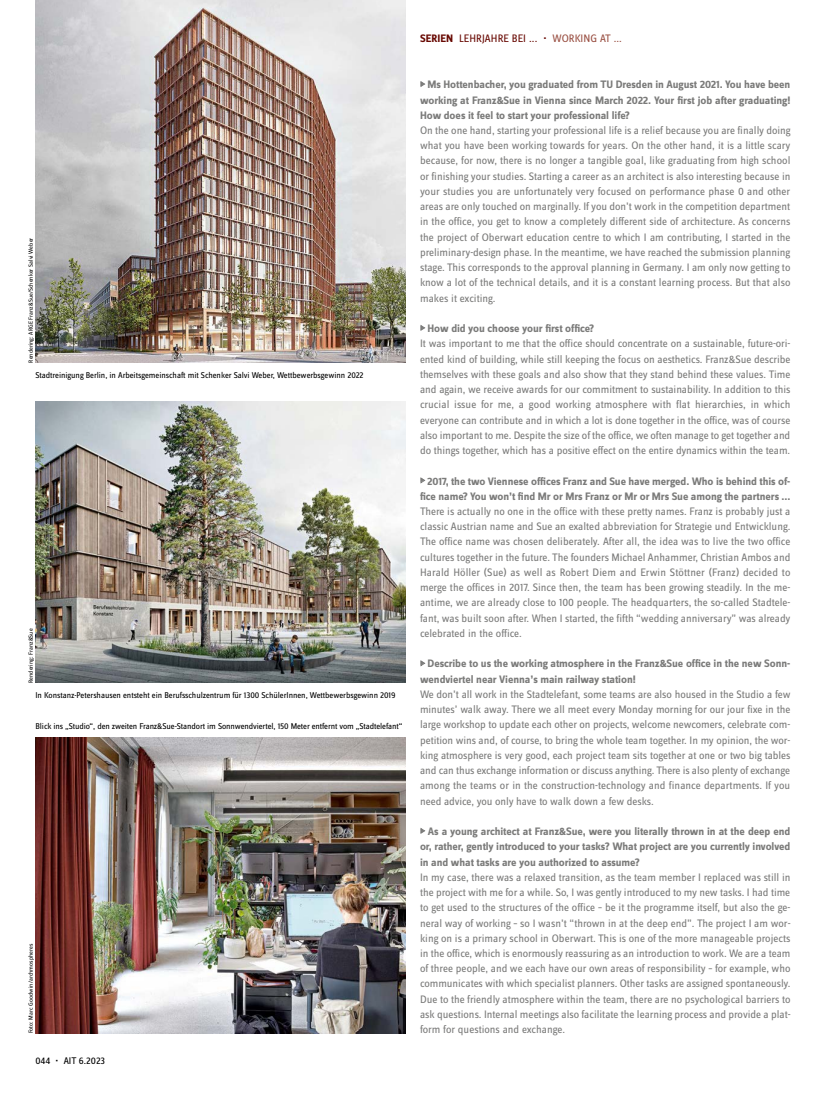
<style>
.page{position:relative;width:833px;height:1099px;background:#fff}
.page>*{position:absolute;margin:0;border:0;box-sizing:border-box;transform-origin:0 0}
.t1{font:11.25px/15.2px "Zine Sans Dis";letter-spacing:-.005em;color:#7b7b7a;text-align:justify}
.t2{font:700 11.25px/15.2px "Zine Sans Dis";letter-spacing:-.005em;color:#7b7b7a;text-align:justify}
.t3{font:11.25px "Zine Sans Dis";letter-spacing:.01em;color:#680903}
.t4{font:10px "Zine Sans Dis";color:#000}
.t5{font:8.75px "Zine Sans Dis";letter-spacing:-.005em;color:#000}
.t6{font:6.25px "Zine Sans Dis";letter-spacing:.01em;color:#000}
.s1{font-weight:700}
.s2{color:#9a5043}
.s3{font-family:"Notes Regular Exp";font-weight:400}
.s4{font-family:"Notes Regular Exp"}
</style>
<div class="page">
<svg style="left:420px;top:81px;width:5px;height:6px"></svg>
<svg style="left:420px;top:325px;width:5px;height:5px"></svg>
<svg style="left:420px;top:477px;width:5px;height:6px"></svg>
<svg style="left:420px;top:660px;width:5px;height:6px"></svg>
<svg style="left:420px;top:828px;width:5px;height:5px"></svg>
<img style="left:35px;top:0;width:371px;height:363px">
<img style="left:35px;top:402px;width:371px;height:280px">
<img style="left:35px;top:737px;width:371px;height:296px">
<p class="t6" style="left:28px;top:362px;width:127px;rotate:-90deg">Rendering: ARGE Franz&amp;Sue/Schenker Salvi Weber</p>
<p class="t5" style="left:35px;top:371px;width:330px">Stadtreinigung Berlin, in Arbeitsgemeinschaft mit Schenker Salvi Weber, Wettbewerbsgewinn 2022</p>
<p class="t6" style="left:28px;top:682px;width:56px;rotate:-90deg">Rendering: Franz&amp;Sue</p>
<p class="t5" style="left:35px;top:691px;width:362px">In Konstanz-Petershausen entsteht ein Berufsschulzentrum für 1300 SchülerInnen, Wettbewerbsgewinn 2019</p>
<p class="t5" style="left:35px;top:721px;width:368px">Blick ins „Studio“, den zweiten Franz&amp;Sue-Standort im Sonnwendviertel, 150 Meter entfernt vom „Stadtelefant“</p>
<p class="t6" style="left:28px;top:1033px;width:91px;rotate:-90deg">Foto: Marc Goodwin/archmospheres</p>
<p class="t4" style="left:35px;top:1055px;width:71px">044 • AIT 6.2023</p>
<p class="t3" style="left:420px;top:33px;width:203px"><span class="s1">SERIEN</span> LEHRJAHRE BEI ... • <span class="s2">WORKING AT ...</span></p>
<p class="t2" style="left:420px;top:77px;width:372px"><span class="s3">r</span> Ms Hottenbacher, you graduated from TU Dresden in August 2021. You have been working at Franz&amp;Sue in Vienna since March 2022. Your first job after graduating!<br>How does it feel to start your professional life?</p>
<p class="t1" style="left:420px;top:123px;width:372px">On the one hand, starting your professional life is a relief because you are finally doing what you have been working towards for years. On the other hand, it is a little scary because, for now, there is no longer a tangible goal, like graduating from high school or finishing your studies. Starting a career as an architect is also interesting because in your studies you are unfortunately very focused on performance phase 0 and other areas are only touched on marginally. If you don’t work in the competition department in the office, you get to know a completely different side of architecture. As concerns the project of Oberwart education centre to which I am contributing, I started in the preliminary-design phase. In the meantime, we have reached the submission planning stage. This corresponds to the approval planning in Germany. I am only now getting to know a lot of the technical details, and it is a constant learning process. But that also makes it exciting.</p>
<p class="t1" style="left:420px;top:321px;width:372px;text-align:left"><span class="s4">r</span> <span class="s1">How did you choose your first office?<br></span>It was important to me that the office should concentrate on a sustainable, future-ori&shy;ented kind of building, while still keeping the focus on aesthetics. Franz&amp;Sue describe themselves with these goals and also show that they stand behind these values. Time and again, we receive awards for our commitment to sustainability. In addition to this crucial issue for me, a good working atmosphere with flat hierarchies, in which everyone can contribute and in which a lot is done together in the office, was of course also important to me. Despite the size of the office, we often manage to get together and do things together, which has a positive effect on the entire dynamics within the team.</p>
<p class="t2" style="left:420px;top:474px;width:372px"><span class="s3">r</span> 2017, the two Viennese offices Franz and Sue have merged. Who is behind this of&shy;fice name? You won’t find Mr or Mrs Franz or Mr or Mrs Sue among the partners ...</p>
<p class="t1" style="left:420px;top:504px;width:372px">There is actually no one in the office with these pretty names. Franz is probably just a classic Austrian name and Sue an exalted abbreviation for Strategie und Entwicklung.<br>The office name was chosen deliberately. After all, the idea was to live the two office cultures together in the future. The founders Michael Anhammer, Christian Ambos and Harald Höller (Sue) as well as Robert Diem and Erwin Stöttner (Franz) decided to merge the offices in 2017. Since then, the team has been growing steadily. In the me&shy;antime, we are already close to 100 people. The headquarters, the so-called Stadtele&shy;fant, was built soon after. When I started, the fifth “wedding anniversary” was already celebrated in the office.</p>
<p class="t2" style="left:420px;top:656px;width:372px"><span class="s3">r</span> Describe to us the working atmosphere in the Franz&amp;Sue office in the new Sonn&shy;wendviertel near Vienna’s main railway station!</p>
<p class="t1" style="left:420px;top:687px;width:372px">We don’t all work in the Stadtelefant, some teams are also housed in the Studio a few minutes’ walk away. There we all meet every Monday morning for our jour fixe in the large workshop to update each other on projects, welcome newcomers, celebrate com&shy;petition wins and, of course, to bring the whole team together. In my opinion, the wor&shy;king atmosphere is very good, each project team sits together at one or two big tables and can thus exchange information or discuss anything. There is also plenty of exchange among the teams or in the construction-technology and finance departments. If you need advice, you only have to walk down a few desks.</p>
<p class="t2" style="left:420px;top:824px;width:372px"><span class="s3">r</span> As a young architect at Franz&amp;Sue, were you literally thrown in at the deep end or, rather, gently introduced to your tasks? What project are you currently involved in and what tasks are you authorized to assume?</p>
<p class="t1" style="left:420px;top:870px;width:372px">In my case, there was a relaxed transition, as the team member I replaced was still in the project with me for a while. So, I was gently introduced to my new tasks. I had time to get used to the structures of the office – be it the programme itself, but also the ge&shy;neral way of working – so I wasn’t “thrown in at the deep end”. The project I am wor&shy;king on is a primary school in Oberwart. This is one of the more manageable projects in the office, which is enormously reassuring as an introduction to work. We are a team of three people, and we each have our own areas of responsibility – for example, who communicates with which specialist planners. Other tasks are assigned spontaneously.<br>Due to the friendly atmosphere within the team, there are no psychological barriers to ask questions. Internal meetings also facilitate the learning process and provide a plat&shy;form for questions and exchange.</p>
</div>
